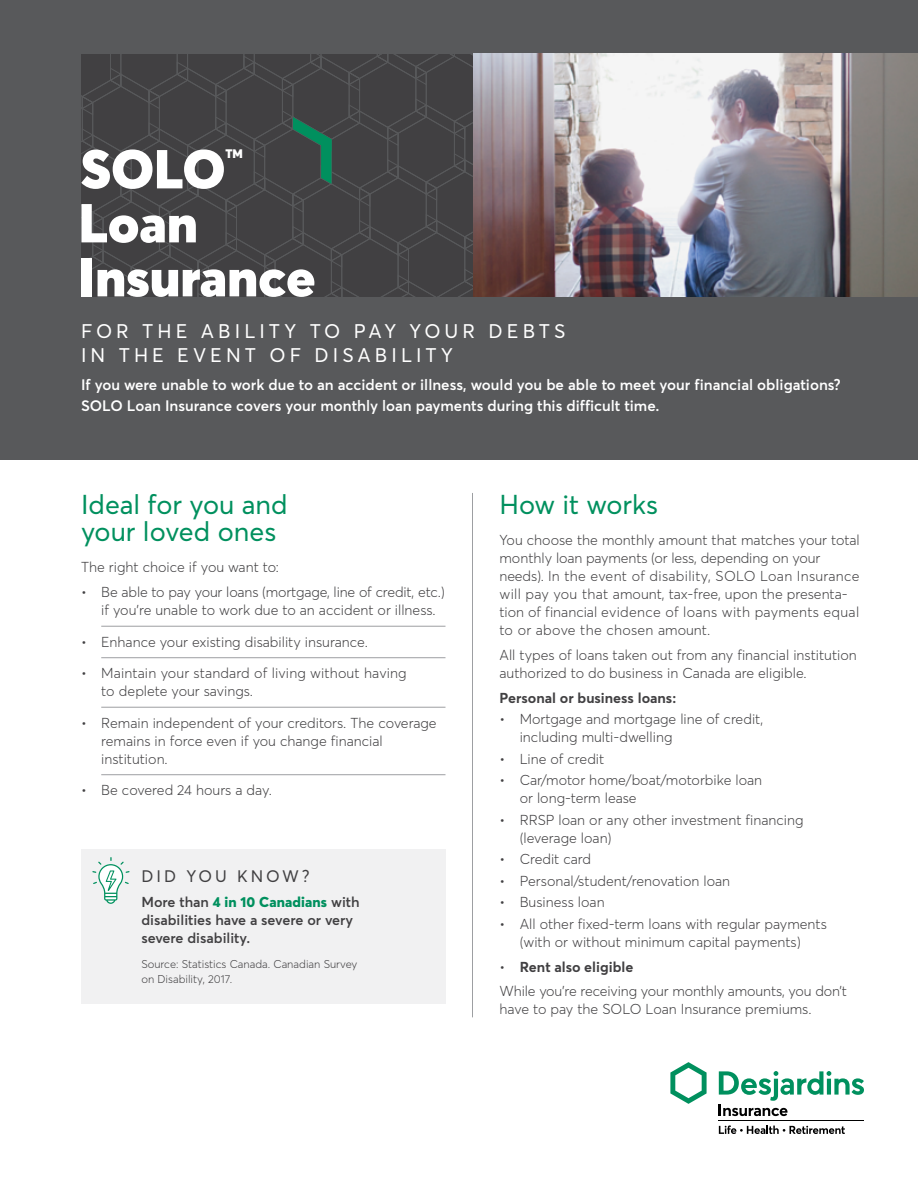
<style>
.page{position:relative;width:918px;height:1188px;background:#fff}
.page>*{position:absolute;margin:0;border:0;box-sizing:border-box;transform-origin:0 0}
.t1{font:900 54px/54px "Averta";color:#fff}
.t2{font:27px/27px "Averta";color:#00905e}
.t3{font:19.5px/24px "Averta";letter-spacing:.21em;color:#fff}
.t4{font:16.5px "Averta";letter-spacing:.18em;color:#414042}
.t5{font:600 15px/21px "Averta";color:#fff}
.t6{font:300 14.25px/18px "Averta";color:#414042}
.t7{font:600 14.25px/18px "Averta";color:#414042}
.t8{font:700 14.25px "Averta";color:#414042}
.t9{font:900 12.3px "Averta";color:#fff}
.t10{font:300 11.25px/15px "Averta";color:#414042}
.s1{font-weight:800;color:#00905e}
.s2{font-weight:300}
</style>
<div class="page">
<img style="left:670px;top:1062px;width:194px;height:72px">
<div style="left:0;top:0;width:918px;height:459px;background:#58595b"></div>
<svg style="left:81px;top:54px;width:837px;height:243px;background:#424344"></svg>
<div style="left:81px;top:849px;width:365px;height:155px;background:#f1f1f2"></div>
<img style="left:473px;top:53px;width:445px;height:243px">
<hr style="left:472px;top:493px;width:1px;height:524px;background:#9d9fa2">
<hr style="left:101px;top:626px;width:345px;height:1px;background:#9d9fa2">
<hr style="left:101px;top:657px;width:345px;height:1px;background:#9d9fa2">
<hr style="left:101px;top:707px;width:345px;height:1px;background:#9d9fa2">
<hr style="left:101px;top:774px;width:345px;height:1px;background:#9d9fa2">
<svg style="left:92px;top:857px;width:38px;height:47px"></svg>
<h1 class="t1" style="left:81px;top:141px;width:146px">SOLO</h1>
<h1 class="t9" style="left:225px;top:146px;width:19px">TM</h1>
<h1 class="t1" style="left:79px;top:195px;width:239px">Loan<br>Insurance</h1>
<h1 class="t3" style="left:81px;top:319px;width:486px">FOR THE ABILITY TO PAY YOUR DEBTS<br>IN THE EVENT OF DISABILITY</h1>
<p class="t5" style="left:81px;top:374px;width:761px">If you were unable to work due to an accident or illness, would you be able to meet your financial obligations?<br>SOLO Loan Insurance covers your monthly loan payments during this difficult time.</p>
<h2 class="t2" style="left:81px;top:491px;width:208px">Ideal for you and your loved ones</h2>
<p class="t6" style="left:81px;top:558px;width:200px">The right choice if you want to:</p>
<p class="t6" style="left:101px;top:583px;width:345px;text-indent:-20px">• Be able to pay your loans (mortgage, line of credit, etc.) if you’re unable to work due to an accident or illness.</p>
<p class="t6" style="left:81px;top:632px;width:288px">• Enhance your existing disability insurance.</p>
<p class="t6" style="left:101px;top:664px;width:307px;text-indent:-20px">• Maintain your standard of living without having to deplete your savings.</p>
<p class="t6" style="left:101px;top:713px;width:337px;text-indent:-20px">• Remain independent of your creditors. The coverage remains in force even if you change financial institution.</p>
<p class="t6" style="left:81px;top:781px;width:193px">• Be covered 24 hours a day.</p>
<h2 class="t4" style="left:141px;top:866px;width:170px">DID YOU KNOW?</h2>
<p class="t7" style="left:141px;top:893px;width:220px">More than <span class="s1">4 in 10 Canadians</span> with disabilities have a severe or very severe disability.</p>
<p class="t10" style="left:141px;top:957px;width:218px">Source: Statistics Canada. Canadian Survey on Disability, 2017.</p>
<h2 class="t2" style="left:500px;top:491px;width:160px">How it works</h2>
<p class="t6" style="left:500px;top:531px;width:362px">You choose the monthly amount that matches your total monthly loan payments (or less, depending on your needs). In the event of disability, SOLO Loan Insurance will pay you that amount, tax-free, upon the presenta&shy;tion of financial evidence of loans with payments equal to or above the chosen amount.</p>
<p class="t6" style="left:500px;top:646px;width:359px">All types of loans taken out from any financial institution authorized to do business in Canada are eligible.</p>
<p class="t8" style="left:500px;top:689px;width:178px">Personal or business loans:</p>
<p class="t6" style="left:520px;top:710px;width:245px;text-indent:-20px">• Mortgage and mortgage line of credit, including multi-dwelling</p>
<p class="t6" style="left:500px;top:750px;width:106px">• Line of credit</p>
<p class="t6" style="left:520px;top:771px;width:244px;text-indent:-20px">• Car/motor home/boat/motorbike loan or long-term lease</p>
<p class="t6" style="left:520px;top:811px;width:285px;text-indent:-20px">• RRSP loan or any other investment financing (leverage loan)</p>
<p class="t6" style="left:500px;top:850px;width:93px">• Credit card</p>
<p class="t6" style="left:500px;top:872px;width:232px">• Personal/student/renovation loan</p>
<p class="t6" style="left:500px;top:893px;width:107px">• Business loan</p>
<p class="t6" style="left:500px;top:915px;width:329px;text-align:center">• All other fixed-term loans with regular payments (with or without minimum capital payments)</p>
<p class="t8" style="left:500px;top:958px;width:135px"><span class="s2">•</span> Rent also eligible</p>
<p class="t6" style="left:500px;top:982px;width:349px">While you’re receiving your monthly amounts, you don’t have to pay the SOLO Loan Insurance premiums.</p>
</div>
